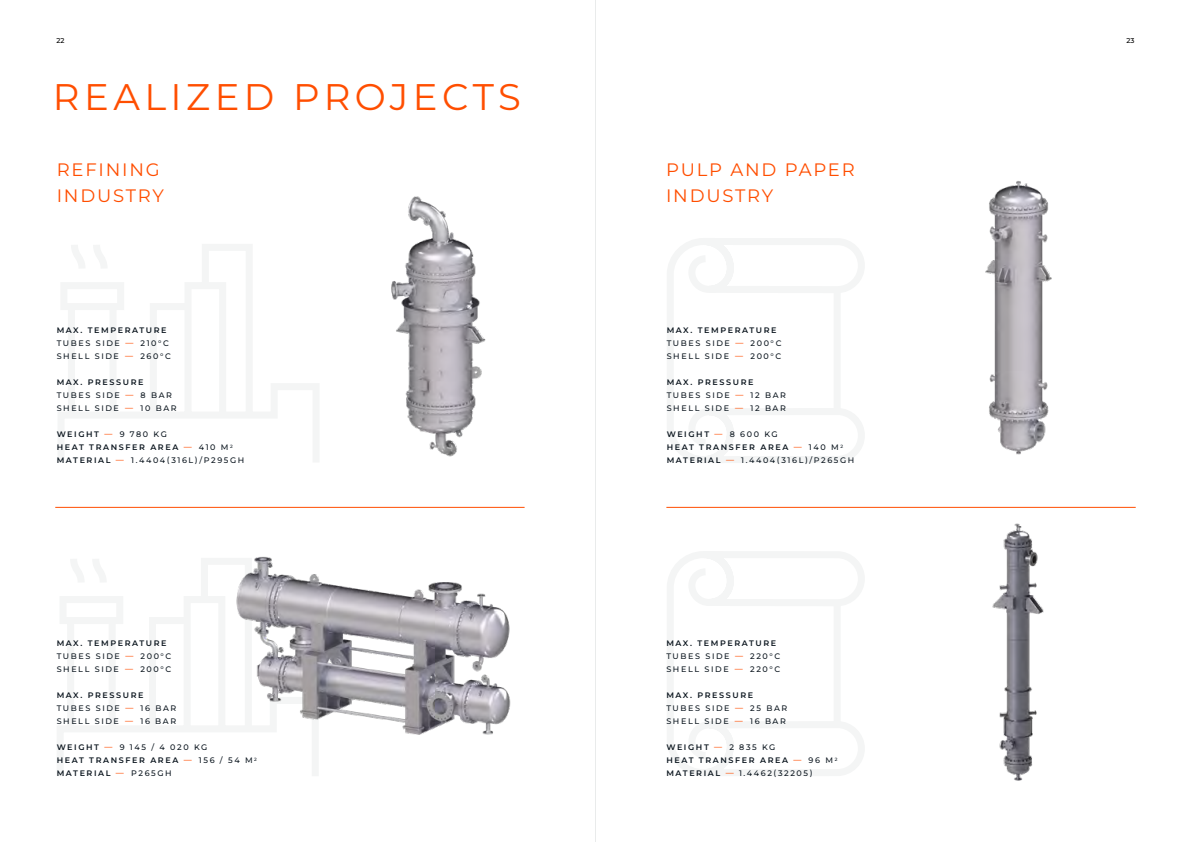
<style>
.page{position:relative;width:1191px;height:842px;background:#fff}
.page>*{position:absolute;margin:0;border:0;box-sizing:border-box;transform-origin:0 0}
.t1{font:37px "Montserrat";letter-spacing:.12em;color:#ff4e00}
.t2{font:18px/26.1px "Montserrat";letter-spacing:.1em;color:#ff4e00}
.t3{font:500 8px/13px "Montserrat";letter-spacing:.2em;color:#0e1821}
.t4{font:600 8px/13px "Montserrat";letter-spacing:.2em;color:#0e1821}
.t5{font:500 7px "Montserrat";color:#000}
.s1{font-weight:600}
.s2{color:#ff4e00}
.s3{font-weight:500;color:#ff4e00}
.s4{font-weight:500}
</style>
<div class="page">
<svg style="left:667px;top:238px;width:197px;height:225px"></svg>
<svg style="left:667px;top:551px;width:197px;height:225px"></svg>
<svg style="left:58px;top:244px;width:261px;height:218px"></svg>
<svg style="left:57px;top:558px;width:261px;height:218px"></svg>
<img style="left:391px;top:196px;width:95px;height:261px">
<img style="left:985px;top:181px;width:67px;height:274px">
<img style="left:236px;top:556px;width:275px;height:181px">
<hr style="left:595px;top:0;width:1px;height:842px;background:#e9ebeb">
<hr style="left:55px;top:507px;width:469px;height:1px;background:#ff4e00">
<hr style="left:666px;top:507px;width:469px;height:1px;background:#ff4e00">
<img style="left:992px;top:523px;width:52px;height:258px">
<p class="t5" style="left:56px;top:35px;width:10px">22</p>
<p class="t5" style="left:1126px;top:35px;width:10px">23</p>
<h1 class="t1" style="left:53px;top:72px;width:469px">REALIZED PROJECTS</h1>
<h2 class="t2" style="left:57px;top:156px;width:109px">REFINING<br>INDUSTRY</h2>
<h2 class="t2" style="left:666px;top:156px;width:190px">PULP AND PAPER<br>INDUSTRY</h2>
<p class="t3" style="left:57px;top:323px;width:116px"><span class="s1">MAX. TEMPERATURE<br></span>TUBES SIDE <span class="s2">—</span> 210°C<br>SHELL SIDE <span class="s2">—</span> 260°C</p>
<p class="t3" style="left:666px;top:323px;width:116px"><span class="s1">MAX. TEMPERATURE<br></span>TUBES SIDE <span class="s2">—</span> 200°C<br>SHELL SIDE <span class="s2">—</span> 200°C</p>
<p class="t3" style="left:57px;top:375px;width:121px"><span class="s1">MAX. PRESSURE<br></span>TUBES SIDE <span class="s2">—</span> 8 BAR<br>SHELL SIDE <span class="s2">—</span> 10 BAR</p>
<p class="t3" style="left:666px;top:375px;width:121px"><span class="s1">MAX. PRESSURE<br></span>TUBES SIDE <span class="s2">—</span> 12 BAR<br>SHELL SIDE <span class="s2">—</span> 12 BAR</p>
<p class="t4" style="left:57px;top:428px;width:189px">WEIGHT <span class="s3">—</span> <span class="s4">9 780 KG<br></span>HEAT TRANSFER AREA <span class="s3">—</span> <span class="s4">410 M</span> <sup>2<br></sup>MATERIAL <span class="s3">—</span> <span class="s4">1.4404(316L)/P295GH</span></p>
<p class="t4" style="left:666px;top:428px;width:189px">WEIGHT <span class="s3">—</span> <span class="s4">8 600 KG<br></span>HEAT TRANSFER AREA <span class="s3">—</span> <span class="s4">140 M</span> <sup>2<br></sup>MATERIAL <span class="s3">—</span> <span class="s4">1.4404(316L)/P265GH</span></p>
<p class="t3" style="left:57px;top:636px;width:116px"><span class="s1">MAX. TEMPERATURE<br></span>TUBES SIDE <span class="s2">—</span> 200°C<br>SHELL SIDE <span class="s2">—</span> 200°C</p>
<p class="t3" style="left:57px;top:688px;width:121px"><span class="s1">MAX. PRESSURE<br></span>TUBES SIDE <span class="s2">—</span> 16 BAR<br>SHELL SIDE <span class="s2">—</span> 16 BAR</p>
<p class="t4" style="left:57px;top:740px;width:202px">WEIGHT <span class="s3">—</span> <span class="s4">9 145 / 4 020 KG<br></span>HEAT TRANSFER AREA <span class="s3">—</span> <span class="s4">156 / 54 M</span> <sup>2<br></sup>MATERIAL <span class="s3">—</span> <span class="s4">P265GH</span></p>
<p class="t3" style="left:666px;top:636px;width:115px"><span class="s1">MAX. TEMPERATURE<br></span>TUBES SIDE <span class="s2">—</span> 220°C<br>SHELL SIDE <span class="s2">—</span> 220°C</p>
<p class="t3" style="left:666px;top:688px;width:122px"><span class="s1">MAX. PRESSURE<br></span>TUBES SIDE <span class="s2">—</span> 25 BAR<br>SHELL SIDE <span class="s2">—</span> 16 BAR</p>
<p class="t4" style="left:666px;top:741px;width:172px">WEIGHT <span class="s3">—</span> <span class="s4">2 835 KG<br></span>HEAT TRANSFER AREA <span class="s3">—</span> <span class="s4">96 M</span> <sup>2<br></sup>MATERIAL <span class="s3">—</span> <span class="s4">1.4462(32205)</span></p>
</div>
